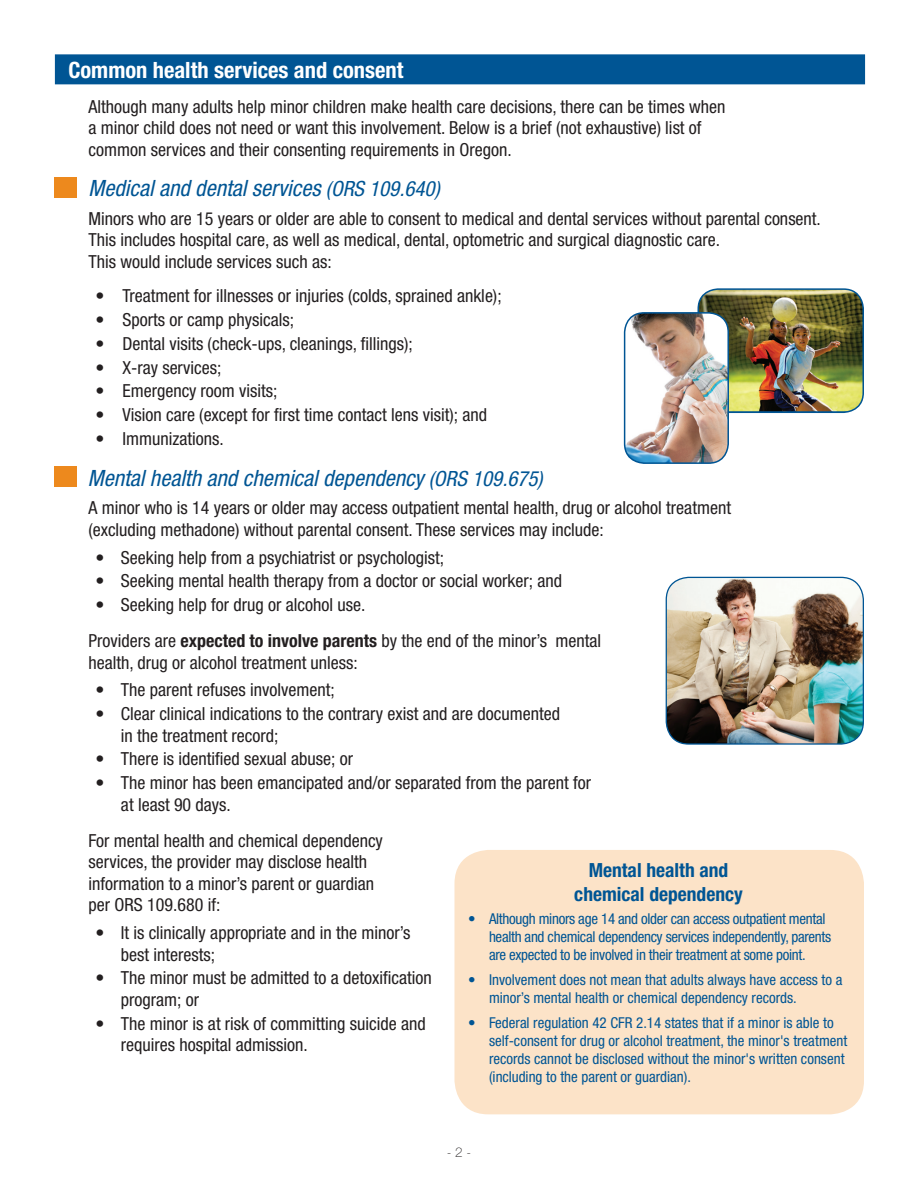
<style>
.page{position:relative;width:918px;height:1188px;background:#fff}
.page>*{position:absolute;margin:0;border:0;box-sizing:border-box;transform-origin:0 0}
.t1{font:italic condensed 22.5px "Helvetica Neue LT Std";color:#005594}
.t2{font:700 condensed 22.5px "Helvetica Neue LT Std";color:#fff}
.t3{font:700 condensed 19.5px/23.4px "Helvetica Neue LT Std";color:#005594;text-align:center}
.t4{font:condensed 18px/21.6px "Helvetica Neue LT Std";color:#231f20}
.t5{font:condensed 15px/18px "Helvetica Neue LT Std";color:#005594}
.t6{font:condensed 15px/18px "Helvetica Neue LT Std";letter-spacing:-.02em;color:#005594}
.t7{font:100 13.5px "Helvetica Neue LT Std";color:#231f20}
.s1{font-size:21px}
.s2{font-weight:700}
</style>
<div class="page">
<div style="left:55px;top:54px;width:810px;height:30px;background:#005594"></div>
<div style="left:454px;top:850px;width:410px;height:264px;background:#fce3c8;border-radius:34px"></div>
<div style="left:54px;top:177px;width:22px;height:20px;background:#ed891d"></div>
<div style="left:54px;top:467px;width:22px;height:20px;background:#ed891d"></div>
<img style="left:698px;top:290px;width:165px;height:121px">
<div style="left:698px;top:288px;width:166px;height:125px;border:2px solid #005594;border-radius:20px"></div>
<img style="left:625px;top:313px;width:103px;height:150px">
<div style="left:624px;top:312px;width:105px;height:152px;border:2px solid #005594;border-radius:20px"></div>
<img style="left:666px;top:577px;width:197px;height:167px">
<div style="left:666px;top:577px;width:198px;height:168px;border:1px solid #005594;border-radius:22px"></div>
<p class="t2" style="left:68px;top:56px;width:337px">Common health services and consent</p>
<p class="t4" style="left:89px;top:95px;width:638px">Although many adults help minor children make health care decisions, there can be times when a minor child does not need or want this involvement. Below is a brief (not exhaustive) list of common services and their consenting requirements in Oregon.</p>
<p class="t1" style="left:89px;top:175px;width:353px">Medical and dental services <span class="s1">(ORS 109.640)</span></p>
<p class="t4" style="left:89px;top:207px;width:734px">Minors who are 15 years or older are able to consent to medical and dental services without parental consent.<br>This includes hospital care, as well as medical, dental, optometric and surgical diagnostic care.<br>This would include services such as:</p>
<p class="t4" style="left:95px;top:285px;width:408px">• Treatment for illnesses or injuries (colds, sprained ankle);</p>
<p class="t4" style="left:95px;top:309px;width:200px">• Sports or camp physicals;</p>
<p class="t4" style="left:95px;top:333px;width:319px">• Dental visits (check-ups, cleanings, fillings);</p>
<p class="t4" style="left:95px;top:356px;width:128px">• X-ray services;</p>
<p class="t4" style="left:95px;top:380px;width:184px">• Emergency room visits;</p>
<p class="t4" style="left:95px;top:404px;width:393px">• Vision care (except for first time contact lens visit); and</p>
<p class="t4" style="left:95px;top:428px;width:130px">• Immunizations.</p>
<p class="t1" style="left:88px;top:465px;width:456px">Mental health and chemical dependency <span class="s1">(ORS 109.675)</span></p>
<p class="t4" style="left:89px;top:497px;width:644px">A minor who is 14 years or older may access outpatient mental health, drug or alcohol treatment (excluding methadone) without parental consent. These services may include:</p>
<p class="t4" style="left:95px;top:546px;width:350px">• Seeking help from a psychiatrist or psychologist;</p>
<p class="t4" style="left:95px;top:570px;width:468px">• Seeking mental health therapy from a doctor or social worker; and</p>
<p class="t4" style="left:89px;top:587px;width:514px;line-height:35.8px;text-indent:7px">• Seeking help for drug or alcohol use.<br>Providers are <span class="s2">expected to involve parents</span> by the end of the minor’s mental</p>
<p class="t4" style="left:89px;top:651px;width:271px">health, drug or alcohol treatment unless:</p>
<p class="t4" style="left:95px;top:679px;width:241px">• The parent refuses involvement;</p>
<p class="t4" style="left:121px;top:703px;width:441px;text-indent:-26px">• Clear clinical indications to the contrary exist and are documented in the treatment record;</p>
<p class="t4" style="left:95px;top:748px;width:259px">• There is identified sexual abuse; or</p>
<p class="t4" style="left:121px;top:772px;width:472px;text-indent:-26px">• The minor has been emancipated and/or separated from the parent for at least 90 days.</p>
<p class="t4" style="left:89px;top:829px;width:296px">For mental health and chemical dependency services, the provider may disclose health information to a minor’s parent or guardian per ORS 109.680 if:</p>
<p class="t4" style="left:121px;top:922px;width:291px;text-indent:-26px">• It is clinically appropriate and in the minor’s best interests;</p>
<p class="t4" style="left:121px;top:967px;width:312px;text-indent:-26px">• The minor must be admitted to a detoxification program; or</p>
<p class="t4" style="left:121px;top:1012px;width:306px;text-indent:-26px">• The minor is at risk of committing suicide and requires hospital admission.</p>
<p class="t3" style="left:574px;top:858px;width:170px">Mental health and chemical dependency</p>
<p class="t6" style="left:489px;top:910px;width:344px;text-indent:-21px">• Although minors age 14 and older can access outpatient mental health and chemical dependency services independently, parents are expected to be involved in their treatment at some point.</p>
<p class="t5" style="left:489px;top:971px;width:355px;text-indent:-21px">• Involvement does not mean that adults always have access to a minor’s mental health or chemical dependency records.</p>
<p class="t5" style="left:489px;top:1013px;width:360px;text-indent:-21px">• Federal regulation 42 CFR 2.14 states that if a minor is able to self-consent for drug or alcohol treatment, the minor's treatment records cannot be disclosed without the minor's written consent (including to the parent or guardian).</p>
<p class="t7" style="left:447px;top:1144px;width:26px">- 2 -</p>
</div>
